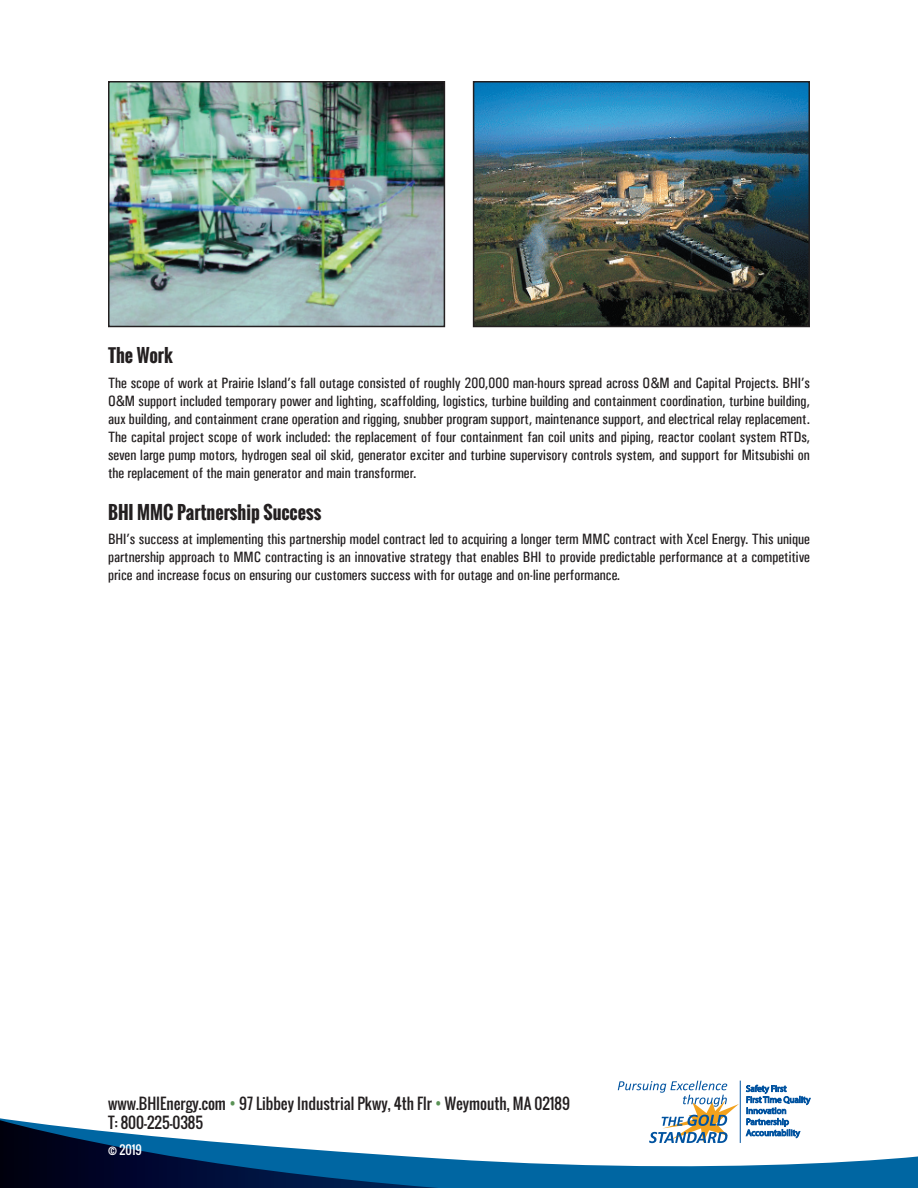
<style>
.page{position:relative;width:918px;height:1188px;background:#fff}
.page>*{position:absolute;margin:0;border:0;box-sizing:border-box;transform-origin:0 0}
.t1{font:700 18px "Oswald";color:#231f20}
.t2{font:15px/18px "Univers Condensed";color:#231f20;text-align:justify}
.t3{font:15px/19.5px "Oswald";color:#231f20}
.t4{font:12px "Oswald";color:#fff}
.s1{color:#5a9255}
</style>
<div class="page">
<div style="left:0;top:1116px;width:918px;height:72px;background:#0066a2"></div>
<img style="left:0;top:1179px;width:437px;height:9px">
<svg style="left:0;top:1080px;width:918px;height:99px;fill:#fff"></svg>
<img style="left:111px;top:84px;width:331px;height:240px">
<div style="left:108px;top:81px;width:337px;height:246px;border:2px solid #231f20"></div>
<img style="left:476px;top:84px;width:331px;height:240px">
<div style="left:473px;top:81px;width:337px;height:246px;border:2px solid #231f20"></div>
<svg style="left:618px;top:1081px;width:121px;height:62px"></svg>
<hr style="left:740px;top:1081px;width:1px;height:62px;background:#0153a0">
<svg style="left:746px;top:1085px;width:64px;height:53px"></svg>
<p class="t1" style="left:108px;top:342px;width:66px">The Work</p>
<p class="t2" style="left:108px;top:374px;width:704px">The scope of work at Prairie Island’s fall outage consisted of roughly 200,000 man-hours spread across O&amp;M and Capital Projects. BHI’s O&amp;M support included temporary power and lighting, scaffolding, logistics, turbine building and containment coordination, turbine building, aux building, and containment crane operation and rigging, snubber program support, maintenance support, and electrical relay replacement.<br>The capital project scope of work included: the replacement of four containment fan coil units and piping, reactor coolant system RTDs, seven large pump motors, hydrogen seal oil skid, generator exciter and turbine supervisory controls system, and support for Mitsubishi on the replacement of the main generator and main transformer.</p>
<p class="t1" style="left:108px;top:498px;width:215px">BHI MMC Partnership Success</p>
<p class="t2" style="left:108px;top:530px;width:704px">BHI’s success at implementing this partnership model contract led to acquiring a longer term MMC contract with Xcel Energy. This unique partnership approach to MMC contracting is an innovative strategy that enables BHI to provide predictable performance at a competitive price and increase focus on ensuring our customers success with for outage and on-line performance.</p>
<p class="t3" style="left:108px;top:1094px;width:464px">www.BHIEnergy.com <span class="s1">•</span> 97 Libbey Industrial Pkwy, 4th Flr <span class="s1">•</span> Weymouth, MA 02189<br>T: 800-225-0385</p>
<p class="t4" style="left:108px;top:1141px;width:35px">© 2019</p>
</div>
